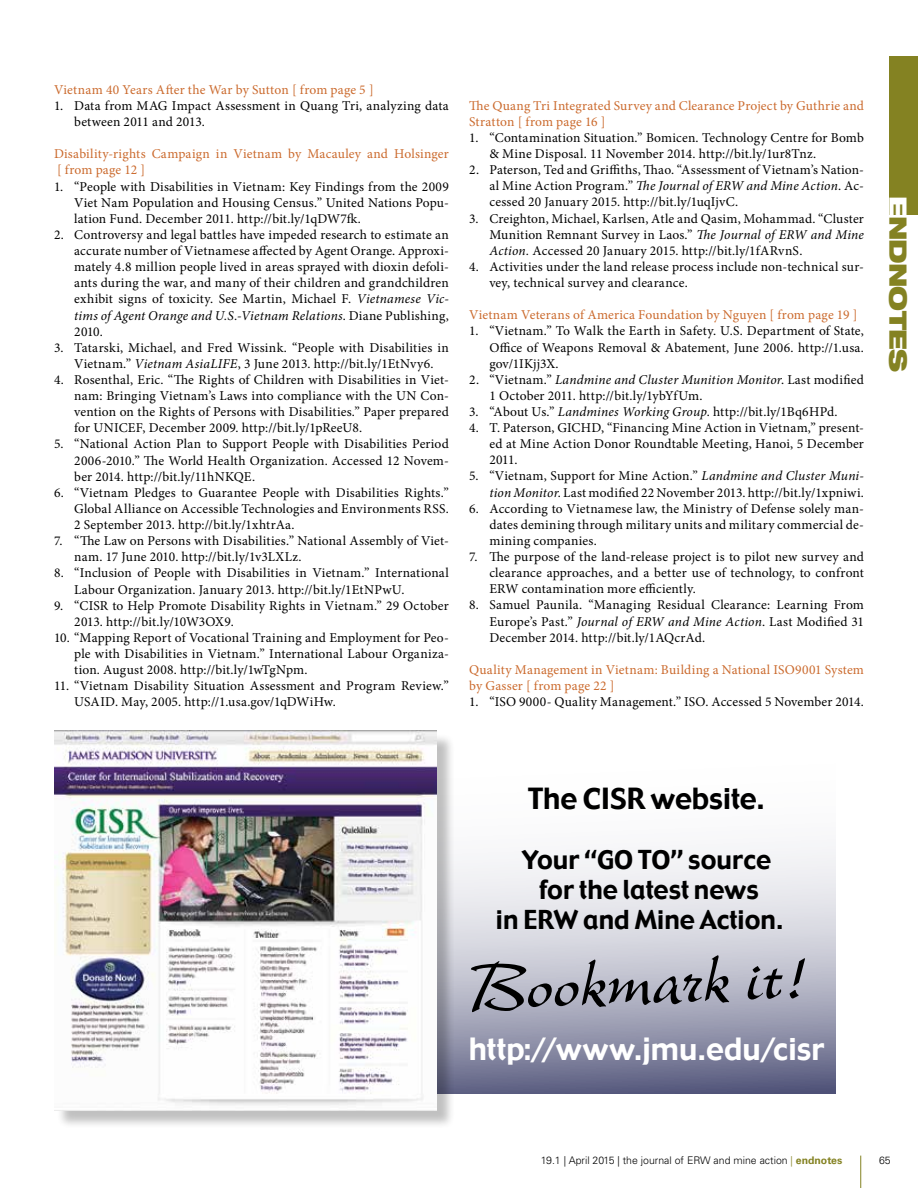
<style>
.page{position:relative;width:918px;height:1188px;background:#fff}
.page>*{position:absolute;margin:0;border:0;box-sizing:border-box;transform-origin:0 0}
.t1{font:73.5px "New Berolina";color:#000}
.t2{font:30px "Gadget";letter-spacing:.005em;color:#fff}
.t3{font:28.5px "Gadget";letter-spacing:.005em;color:#000}
.t4{font:25.5px "Gadget";color:#000}
.t5{font:900 expanded 24px "Helvetica Neue";letter-spacing:-.035em;color:#848222}
.t6{font:13.5px/16px "Minion Pro";letter-spacing:.01em;color:#000;text-align:justify}
.t7{font:13.5px/16px "Minion Pro";letter-spacing:.01em;color:#cb6a2d}
.t8{font:300 10.5px "Univers";color:#000}
.s1{font-style:italic}
.s2{color:#fff}
.s3{color:#848222}
.s4{font-weight:700;color:#848222}
</style>
<div class="page">
<hr style="left:860px;top:1156px;width:1px;height:32px;background:#848222">
<div style="left:890px;top:56px;width:28px;height:158px;background:#848222"></div>
<svg style="left:455px;top:849px;width:380px;height:245px;background:#b9bac9"></svg>
<div style="left:56px;top:733px;width:399px;height:396px;background:#000;opacity:.25"></div>
<img style="left:54px;top:731px;width:383px;height:379px">
<p class="t7" style="left:54px;top:82px;width:321px">Vietnam 40 Years After the War by Sutton [ from page 5 ]</p>
<p class="t6" style="left:74px;top:98px;width:376px;text-indent:-20px">1. Data from MAG Impact Assessment in Quang Tri, analyzing data between 2011 and 2013.</p>
<p class="t7" style="left:54px;top:146px;width:396px">Disability-rights Campaign in Vietnam by Macauley and Holsinger [ from page 12 ]</p>
<p class="t6" style="left:74px;top:178px;width:376px;text-indent:-20px">1. “People with Disabilities in Vietnam: Key Findings from the 2009<br>Viet Nam Population and Housing Census.” United Nations Popu&shy;lation Fund. December 2011. http://bit.ly/1qDW7fk.</p>
<p class="t6" style="left:74px;top:227px;width:376px;text-indent:-20px">2. Controversy and legal battles have impeded research to estimate an accurate number of Vietnamese affected by Agent Orange. Approxi&shy;mately 4.8 million people lived in areas sprayed with dioxin defoli&shy;ants during the war, and many of their children and grandchildren exhibit signs of toxicity. See Martin, Michael F. <span class="s1">Vietnamese Vic&shy;tims of Agent Orange and U.S.-Vietnam Relations</span>. Diane Publishing, 2010.</p>
<p class="t6" style="left:54px;top:339px;width:396px;text-align:center">3. Tatarski, Michael, and Fred Wissink. “People with Disabilities in<br>Vietnam.” <span class="s1">Vietnam AsiaLIFE</span>, 3 June 2013. http://bit.ly/1EtNvy6.</p>
<p class="t6" style="left:74px;top:372px;width:376px;text-indent:-20px">4. Rosenthal, Eric. “The Rights of Children with Disabilities in Viet&shy;nam: Bringing Vietnam’s Laws into compliance with the UN Con&shy;vention on the Rights of Persons with Disabilities.” Paper prepared for UNICEF, December 2009. http://bit.ly/1pReeU8.</p>
<p class="t6" style="left:74px;top:436px;width:376px;text-indent:-20px">5. “National Action Plan to Support People with Disabilities Period 2006-2010.” The World Health Organization. Accessed 12 Novem&shy;ber 2014. http://bit.ly/11hNKQE.</p>
<p class="t6" style="left:74px;top:485px;width:376px;text-indent:-20px">6. “Vietnam Pledges to Guarantee People with Disabilities Rights.” Global Alliance on Accessible Technologies and Environments RSS.<br>2 September 2013. http://bit.ly/1xhtrAa.</p>
<p class="t6" style="left:74px;top:533px;width:376px;text-indent:-20px">7. “The Law on Persons with Disabilities.” National Assembly of Viet&shy;nam. 17 June 2010. http://bit.ly/1v3LXLz.</p>
<p class="t6" style="left:74px;top:565px;width:376px;text-indent:-20px">8. “Inclusion of People with Disabilities in Vietnam.” International<br>Labour Organization. January 2013. http://bit.ly/1EtNPwU.</p>
<p class="t6" style="left:74px;top:597px;width:376px;text-indent:-20px">9. “CISR to Help Promote Disability Rights in Vietnam.” 29 October<br>2013. http://bit.ly/10W3OX9.</p>
<p class="t6" style="left:74px;top:630px;width:376px;text-indent:-20px">10. “Mapping Report of Vocational Training and Employment for Peo&shy;ple with Disabilities in Vietnam.” International Labour Organiza&shy;tion. August 2008. http://bit.ly/1wTgNpm.</p>
<p class="t6" style="left:74px;top:678px;width:376px;text-indent:-20px">11. “Vietnam Disability Situation Assessment and Program Review.”<br>USAID. May, 2005. http://1.usa.gov/1qDWiHw.</p>
<p class="t7" style="left:469px;top:97px;width:396px">The Quang Tri Integrated Survey and Clearance Project by Guthrie and<br>Stratton [ from page 16 ]</p>
<p class="t6" style="left:489px;top:130px;width:376px;text-indent:-20px">1. “Contamination Situation.” Bomicen. Technology Centre for Bomb &amp; Mine Disposal. 11 November 2014. http://bit.ly/1ur8Tnz.</p>
<p class="t6" style="left:489px;top:162px;width:376px;text-indent:-20px">2. Paterson, Ted and Griffiths, Thao. “Assessment of Vietnam’s Nation&shy;al Mine Action Program.” <span class="s1">The Journal of ERW and Mine Action</span>. Ac&shy;cessed 20 January 2015. http://bit.ly/1uqIjvC.</p>
<p class="t6" style="left:489px;top:210px;width:376px;text-indent:-20px">3. Creighton, Michael, Karlsen, Atle and Qasim, Mohammad. “Cluster Munition Remnant Survey in Laos.” <span class="s1">The Journal of ERW and Mine Action.</span> Accessed 20 January 2015. http://bit.ly/1fARvnS.</p>
<p class="t6" style="left:489px;top:259px;width:376px;text-indent:-20px">4. Activities under the land release process include non-technical sur&shy;vey, technical survey and clearance.</p>
<p class="t7" style="left:469px;top:307px;width:390px">Vietnam Veterans of America Foundation by Nguyen [ from page 19 ]</p>
<p class="t6" style="left:489px;top:323px;width:376px;text-indent:-20px">1. “Vietnam.” To Walk the Earth in Safety. U.S. Department of State, Office of Weapons Removal &amp; Abatement, June 2006. http://1.usa. gov/1IKjj3X.</p>
<p class="t6" style="left:489px;top:372px;width:376px;text-indent:-20px">2. “Vietnam.” <span class="s1">Landmine and Cluster Munition Monitor</span>. Last modified<br>1 October 2011. http://bit.ly/1ybYfUm.</p>
<p class="t6" style="left:469px;top:404px;width:370px">3. “About Us.” <span class="s1">Landmines Working Group</span>. http://bit.ly/1Bq6HPd.</p>
<p class="t6" style="left:489px;top:420px;width:376px;text-indent:-20px">4. T. Paterson, GICHD, “Financing Mine Action in Vietnam,” present&shy;ed at Mine Action Donor Roundtable Meeting, Hanoi, 5 December 2011.</p>
<p class="t6" style="left:469px;top:468px;width:396px;text-align:right">5. “Vietnam, Support for Mine Action.” <span class="s1">Landmine and Cluster Muni&shy;tion Monitor</span>. Last modified 22 November 2013. http://bit.ly/1xpniwi.</p>
<p class="t6" style="left:489px;top:500px;width:376px;text-indent:-20px">6. According to Vietnamese law, the Ministry of Defense solely man&shy;dates demining through military units and military commercial de&shy;mining companies.</p>
<p class="t6" style="left:489px;top:549px;width:376px;text-indent:-20px">7. The purpose of the land-release project is to pilot new survey and clearance approaches, and a better use of technology, to confront ERW contamination more efficiently.</p>
<p class="t6" style="left:489px;top:597px;width:376px;text-indent:-20px">8. Samuel Paunila. “Managing Residual Clearance: Learning From Europe’s Past.” <span class="s1">Journal of ERW and Mine Action</span>. Last Modified 31<br>December 2014. http://bit.ly/1AQcrAd.</p>
<p class="t7" style="left:469px;top:662px;width:396px">Quality Management in Vietnam: Building a National ISO9001 System by Gasser [ from page 22 ]</p>
<p class="t6" style="left:469px;top:694px;width:396px">1. “ISO 9000- Quality Management.” ISO. Accessed 5 November 2014.</p>
<h3 class="t5" style="left:914px;top:196px;width:178px;rotate:90deg"><span class="s2">E</span>NDNOTES</h3>
<h3 class="t3" style="left:528px;top:780px;width:239px">The CISR website.</h3>
<h3 class="t4" style="left:522px;top:843px;width:251px">Your “GO TO” source</h3>
<h3 class="t4" style="left:539px;top:873px;width:221px">for the latest news</h3>
<h3 class="t4" style="left:496px;top:903px;width:290px">in ERW and Mine Action.</h3>
<h1 class="t1" style="left:468px;top:944px;width:339px;rotate:-2deg">Bookmark it!</h1>
<h2 class="t2" style="left:469px;top:1029px;width:357px">http://www.jmu.edu/cisr</h2>
<p class="t8" style="left:541px;top:1154px;width:303px">19.1 | April 2015 | the journal of ERW and mine action <span class="s3">|</span> <span class="s4">endnotes</span></p>
<p class="t8" style="left:879px;top:1154px;width:13px">65</p>
</div>
